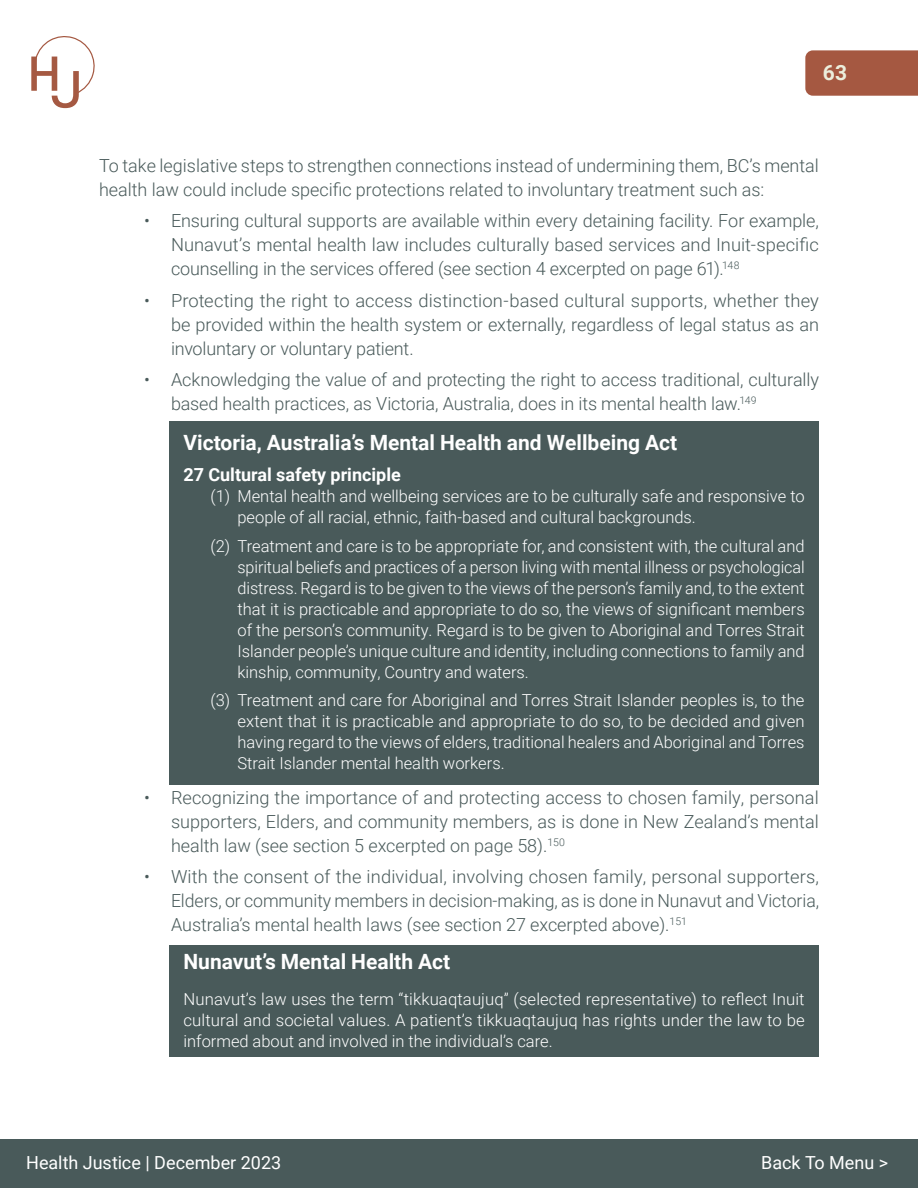
<style>
.page{position:relative;width:918px;height:1188px;background:#fff}
.page>*{position:absolute;margin:0;border:0;box-sizing:border-box;transform-origin:0 0}
.t1{font:700 21px "Roboto";color:#fff}
.t2{font:700 21px "Roboto";color:#eceedc}
.t3{font:300 18px/24px "Roboto";color:#495a5a;text-align:justify}
.t4{font:18px "Roboto";color:#fff}
.t5{font:700 18px "Roboto";color:#fff}
.t6{font:300 16.5px/21px "Roboto";color:#fff;text-align:justify}
</style>
<div class="page">
<div style="left:805px;top:50px;width:113px;height:46px;background:#a55841"></div>
<svg style="left:31px;top:36px;width:64px;height:72px"></svg>
<div style="left:0;top:1139px;width:918px;height:49px;background:#495a5a"></div>
<div style="left:169px;top:421px;width:650px;height:364px;background:#495a5a"></div>
<div style="left:169px;top:945px;width:650px;height:112px;background:#495a5a"></div>
<p class="t2" style="left:823px;top:58px;width:26px">63</p>
<p class="t3" style="left:99px;top:153px;width:721px">To take legislative steps to strengthen connections instead of undermining them, BC’s mental health law could include specific protections related to involuntary treatment such as:</p>
<p class="t3" style="left:171px;top:208px;width:650px;text-indent:-27px">• Ensuring cultural supports are available within every detaining facility. For example, Nunavut’s mental health law includes culturally based services and Inuit-specific counselling in the services offered (see section 4 excerpted on page 61).<sup>148</sup></p>
<p class="t3" style="left:171px;top:288px;width:649px;text-indent:-27px">• Protecting the right to access distinction-based cultural supports, whether they be provided within the health system or externally, regardless of legal status as an involuntary or voluntary patient.</p>
<p class="t3" style="left:171px;top:367px;width:649px;text-indent:-27px">• Acknowledging the value of and protecting the right to access traditional, culturally based health practices, as Victoria, Australia, does in its mental health law.<sup>149</sup></p>
<p class="t1" style="left:183px;top:427px;width:495px">Victoria, Australia’s Mental Health and Wellbeing Act</p>
<p class="t5" style="left:183px;top:462px;width:219px">27 Cultural safety principle</p>
<p class="t6" style="left:237px;top:485px;width:569px;text-indent:-27px">(1) Mental health and wellbeing services are to be culturally safe and responsive to people of all racial, ethnic, faith-based and cultural backgrounds.</p>
<p class="t6" style="left:237px;top:535px;width:569px;text-indent:-27px">(2) Treatment and care is to be appropriate for, and consistent with, the cultural and spiritual beliefs and practices of a person living with mental illness or psychological distress. Regard is to be given to the views of the person’s family and, to the extent that it is practicable and appropriate to do so, the views of significant members of the person’s community. Regard is to be given to Aboriginal and Torres Strait Islander people’s unique culture and identity, including connections to family and kinship, community, Country and waters.</p>
<p class="t6" style="left:237px;top:689px;width:569px;text-indent:-27px">(3) Treatment and care for Aboriginal and Torres Strait Islander peoples is, to the extent that it is practicable and appropriate to do so, to be decided and given having regard to the views of elders, traditional healers and Aboriginal and Torres Strait Islander mental health workers.</p>
<p class="t3" style="left:171px;top:785px;width:649px;text-indent:-27px">• Recognizing the importance of and protecting access to chosen family, personal supporters, Elders, and community members, as is done in New Zealand’s mental health law (see section 5 excerpted on page 58).<sup>150</sup></p>
<p class="t3" style="left:171px;top:864px;width:650px;text-indent:-27px">• With the consent of the individual, involving chosen family, personal supporters, Elders, or community members in decision-making, as is done in Nunavut and Victoria, Australia’s mental health laws (see section 27 excerpted above).<sup>151</sup></p>
<p class="t1" style="left:183px;top:947px;width:268px">Nunavut’s Mental Health Act</p>
<p class="t6" style="left:183px;top:988px;width:623px">Nunavut’s law uses the term “tikkuaqtaujuq” (selected representative) to reflect Inuit cultural and societal values. A patient’s tikkuaqtaujuq has rights under the law to be informed about and involved in the individual’s care.</p>
<p class="t4" style="left:26px;top:1150px;width:257px">Health Justice | December 2023</p>
<p class="t4" style="left:761px;top:1150px;width:128px">Back To Menu &gt;</p>
</div>
